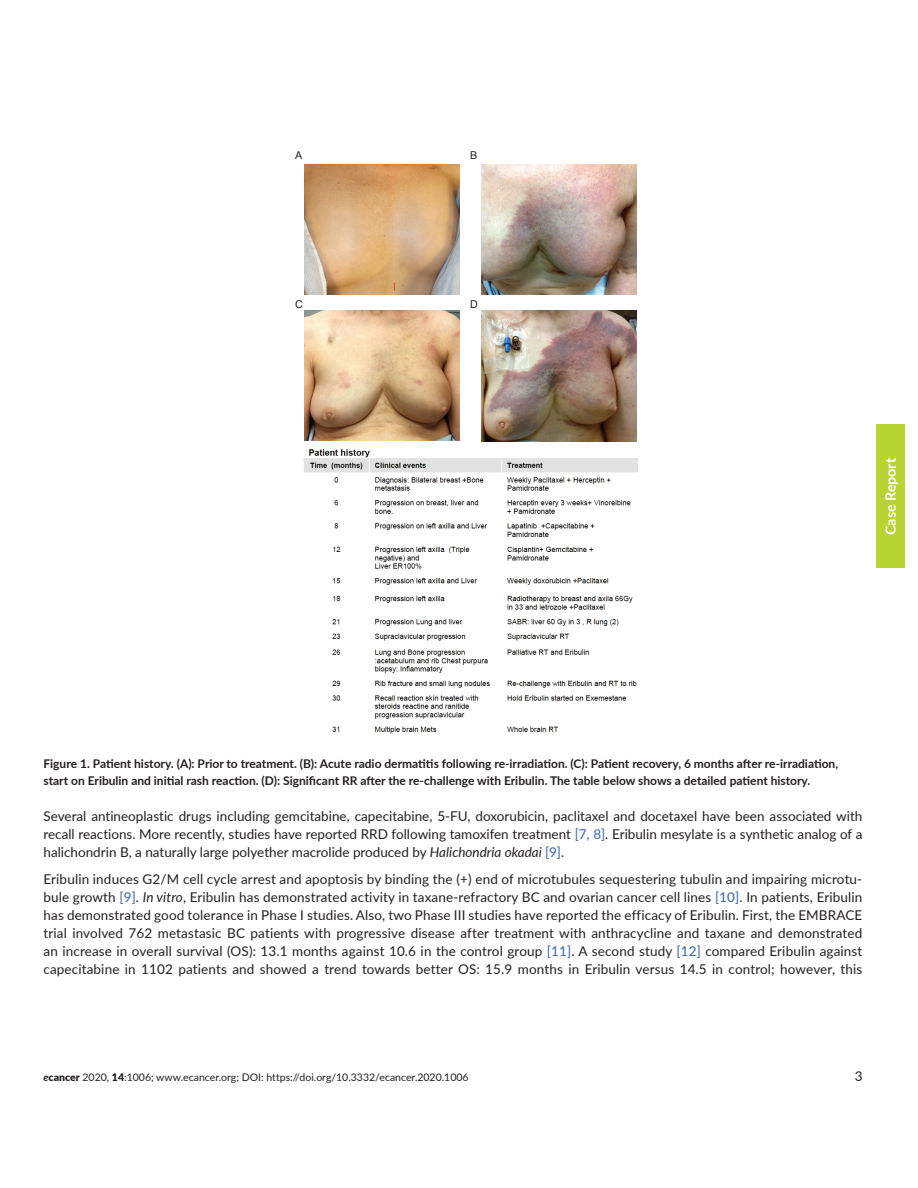
<style>
.page{position:relative;width:918px;height:1188px;background:#fff}
.page>*{position:absolute;margin:0;border:0;box-sizing:border-box;transform-origin:0 0}
.t1{font:700 14.25px "Lato";color:#fff}
.t2{font:13.5px/18px "Lato";color:#231f20;text-align:justify}
.t3{font:700 12px/16.5px "Lato";color:#231f20}
.t4{font:10.8px "Arial";color:#231f20}
.t5{font:10.5px "Lato";color:#231f20}
.s1{color:#3862ae}
.s2{font-style:italic}
.s3{font-weight:700;font-style:italic}
.s4{font-weight:900}
</style>
<div class="page">
<div style="left:876px;top:425px;width:29px;height:143px;background:#b8d432"></div>
<img style="left:304px;top:165px;width:156px;height:130px">
<img style="left:481px;top:164px;width:156px;height:131px">
<img style="left:304px;top:311px;width:156px;height:130px">
<img style="left:481px;top:311px;width:156px;height:130px">
<img style="left:304px;top:449px;width:334px;height:285px">
<p class="t4" style="left:295px;top:149px;width:9px">A</p>
<p class="t4" style="left:470px;top:149px;width:9px">B</p>
<p class="t4" style="left:295px;top:298px;width:9px">C</p>
<p class="t4" style="left:470px;top:298px;width:9px">D</p>
<p class="t1" style="left:880px;top:535px;width:79px;rotate:-90deg">Case Report</p>
<p class="t3" style="left:44px;top:755px;width:796px">Figure 1. Patient history. (A): Prior to treatment. (B): Acute radio dermatitis following re-irradiation. (C): Patient recovery, 6 months after re-irradiation, start on Eribulin and initial rash reaction. (D): Significant RR after the re-challenge with Eribulin. The table below shows a detailed patient history.</p>
<p class="t2" style="left:44px;top:806px;width:820px">Several antineoplastic drugs including gemcitabine, capecitabine, 5-FU, doxorubicin, paclitaxel and docetaxel have been associated with recall reactions. More recently, studies have reported RRD following tamoxifen treatment <span class="s1">[7, 8]</span>. Eribulin mesylate is a synthetic analog of a halichondrin B, a naturally large polyether macrolide produced by <span class="s2">Halichondria okadai</span> <span class="s1">[9]</span>.</p>
<p class="t2" style="left:43px;top:869px;width:820px">Eribulin induces G2/M cell cycle arrest and apoptosis by binding the (+) end of microtubules sequestering tubulin and impairing microtu&shy;bule growth <span class="s1">[9]</span>. <span class="s2">In vitro</span>, Eribulin has demonstrated activity in taxane-refractory BC and ovarian cancer cell lines <span class="s1">[10]</span>. In patients, Eribulin has demonstrated good tolerance in Phase I studies. Also, two Phase III studies have reported the efficacy of Eribulin. First, the EMBRACE trial involved 762 metastasic BC patients with progressive disease after treatment with anthracycline and taxane and demonstrated an increase in overall survival (OS): 13.1 months against 10.6 in the control group <span class="s1">[11]</span>. A second study <span class="s1">[12]</span> compared Eribulin against capecitabine in 1102 patients and showed a trend towards better OS: 15.9 months in Eribulin versus 14.5 in control; however, this</p>
<p class="t5" style="left:44px;top:1070px;width:427px"><span class="s3">e</span><span class="s4">cancer</span> 2020, <span class="s4">14</span>:1006; www.ecancer.org; DOI: https://doi.org/10.3332/ecancer.2020.1006</p>
<p class="t2" style="left:855px;top:1067px;width:9px">3</p>
</div>
